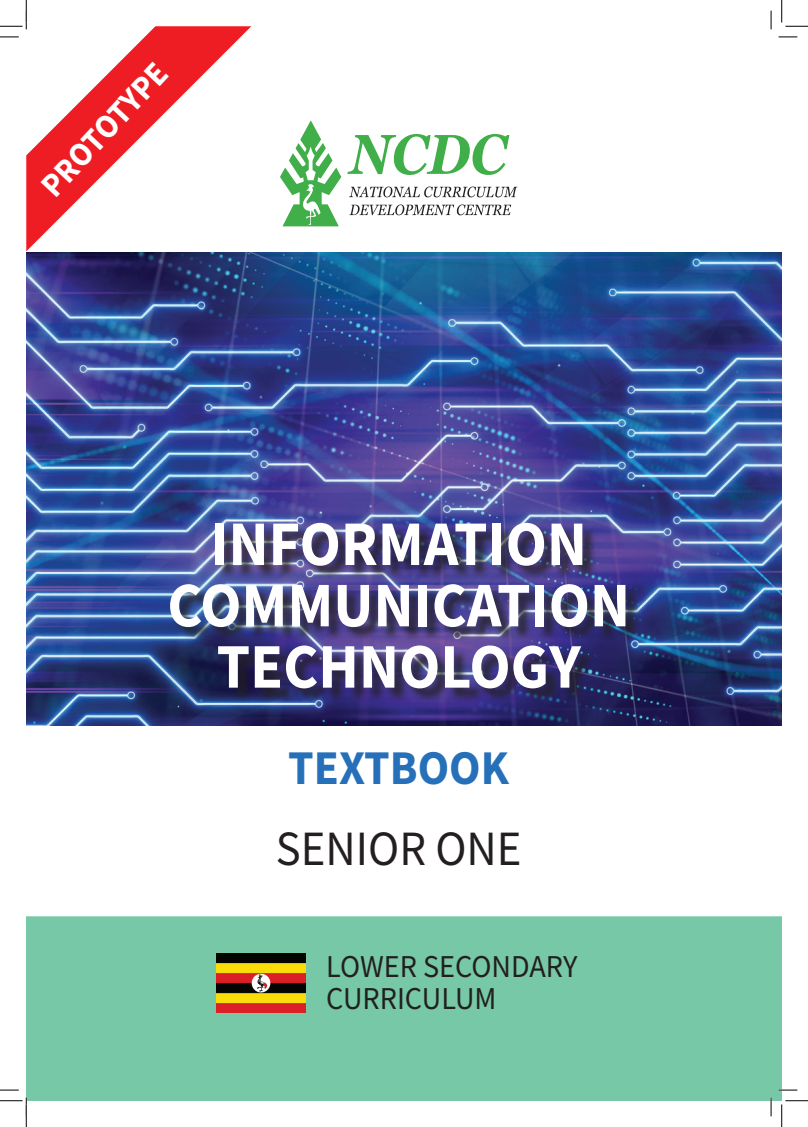
<style>
.page{position:relative;width:808px;height:1127px;background:#fff}
.page>*{position:absolute;margin:0;border:0;box-sizing:border-box;transform-origin:0 0}
.t1{font:700 63.38px/61.2px "Source Sans Pro";color:#fff;text-align:center;scale:.95 1}
.t2{font:49.25px "Source Sans Pro";color:#231f20;scale:.95 1}
.t3{font:700 48.38px "Source Sans Pro";color:#2570b8;scale:.95 1}
.t4{font:700 33.75px "Source Sans Pro";color:#fff;scale:.95 1}
.t5{font:31.75px/32.5px "Source Sans Pro";color:#231f20;scale:.95 1}
</style>
<div class="page">
<div style="left:26px;top:916px;width:755px;height:184px;background:#76c8a6"></div>
<svg style="left:280px;top:120px;width:61px;height:106px"></svg>
<svg style="left:347px;top:134px;width:162px;height:41px"></svg>
<svg style="left:349px;top:186px;width:168px;height:11px"></svg>
<svg style="left:349px;top:204px;width:162px;height:11px"></svg>
<svg style="left:26px;top:26px;width:225px;height:225px"></svg>
<img style="left:217px;top:952px;width:88px;height:59px">
<img style="left:26px;top:253px;width:755px;height:472px">
<div style="left:172px;top:525px;width:469px;height:178px;background:#231f20;opacity:.75"></div>
<svg style="left:0;top:36px;width:19px;height:2px"></svg>
<svg style="left:778px;top:36px;width:19px;height:2px"></svg>
<svg style="left:0;top:1089px;width:19px;height:1px"></svg>
<svg style="left:778px;top:1088px;width:19px;height:2px"></svg>
<svg style="left:770px;top:11px;width:1px;height:18px"></svg>
<svg style="left:770px;top:1097px;width:1px;height:18px"></svg>
<svg style="left:0;top:0;width:27px;height:29px"></svg>
<svg style="left:0;top:1097px;width:27px;height:29px"></svg>
<svg style="left:781px;top:0;width:26px;height:27px"></svg>
<svg style="left:781px;top:1100px;width:26px;height:26px"></svg>
<p class="t4" style="left:30px;top:175px;width:179px;rotate:-47deg">PROTOTYPE</p>
<p class="t1" style="left:167px;top:512px;width:488px">INFORMATION<br>COMMUNICATION<br>TECHNOLOGY</p>
<p class="t3" style="left:288px;top:735px;width:234px">TEXTBOOK</p>
<p class="t2" style="left:276px;top:817px;width:260px">SENIOR ONE</p>
<p class="t5" style="left:326px;top:949px;width:266px">LOWER SECONDARY<br>CURRICULUM</p>
</div>
